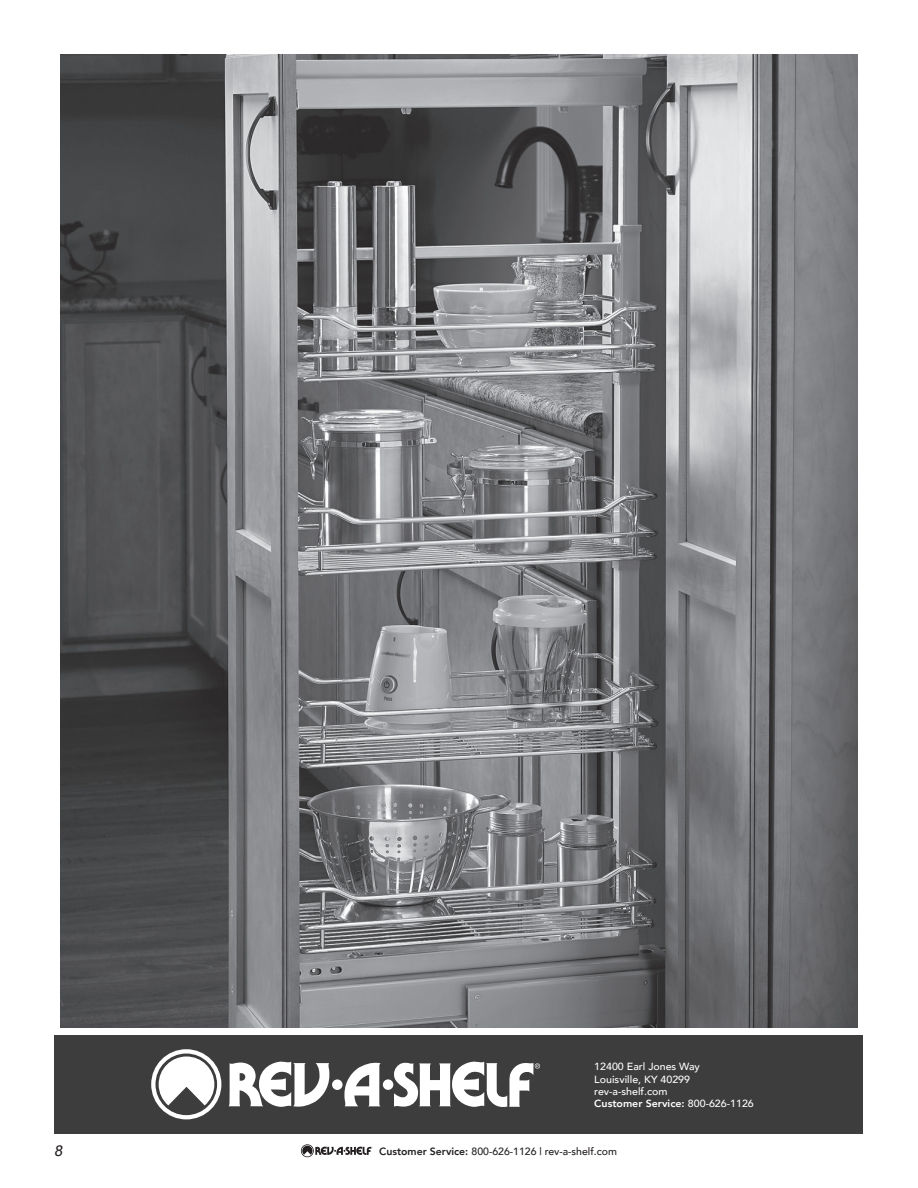
<style>
.page{position:relative;width:918px;height:1188px;background:#fff}
.page>*{position:absolute;margin:0;border:0;box-sizing:border-box;transform-origin:0 0}
.t1{font:italic 500 15px "Avenir";color:#231f20}
.t2{font:500 10.5px "Avenir";color:#231f20}
.t3{font:500 10.35px/12.5px "Avenir";color:#fff}
.s1{font-weight:800}
</style>
<div class="page">
<svg style="left:301px;top:1144px;width:71px;height:13px"></svg>
<div style="left:55px;top:1035px;width:808px;height:99px;background:#3d3d3e"></div>
<div style="left:332px;top:1079px;width:11px;height:11px;background:#fff;border-radius:50%"></div>
<svg style="left:229px;top:1062px;width:101px;height:45px"></svg>
<svg style="left:344px;top:1062px;width:37px;height:44px"></svg>
<svg style="left:394px;top:1061px;width:146px;height:46px"></svg>
<div style="left:383px;top:1079px;width:10px;height:11px;background:#fff;border-radius:50%"></div>
<svg style="left:151px;top:1049px;width:70px;height:70px"></svg>
<img style="left:60px;top:54px;width:798px;height:974px">
<p class="t3" style="left:594px;top:1060px;width:161px">12400 Earl Jones Way<br>Louisville, KY 40299 rev-a-shelf.com<br><span class="s1">Customer Service:</span> 800-626-1126</p>
<h1 class="t1" style="left:54px;top:1142px;width:10px">8</h1>
<p class="t2" style="left:379px;top:1142px;width:239px"><span class="s1">Customer Service:</span> 800-626-1126 | rev-a-shelf.com</p>
</div>
